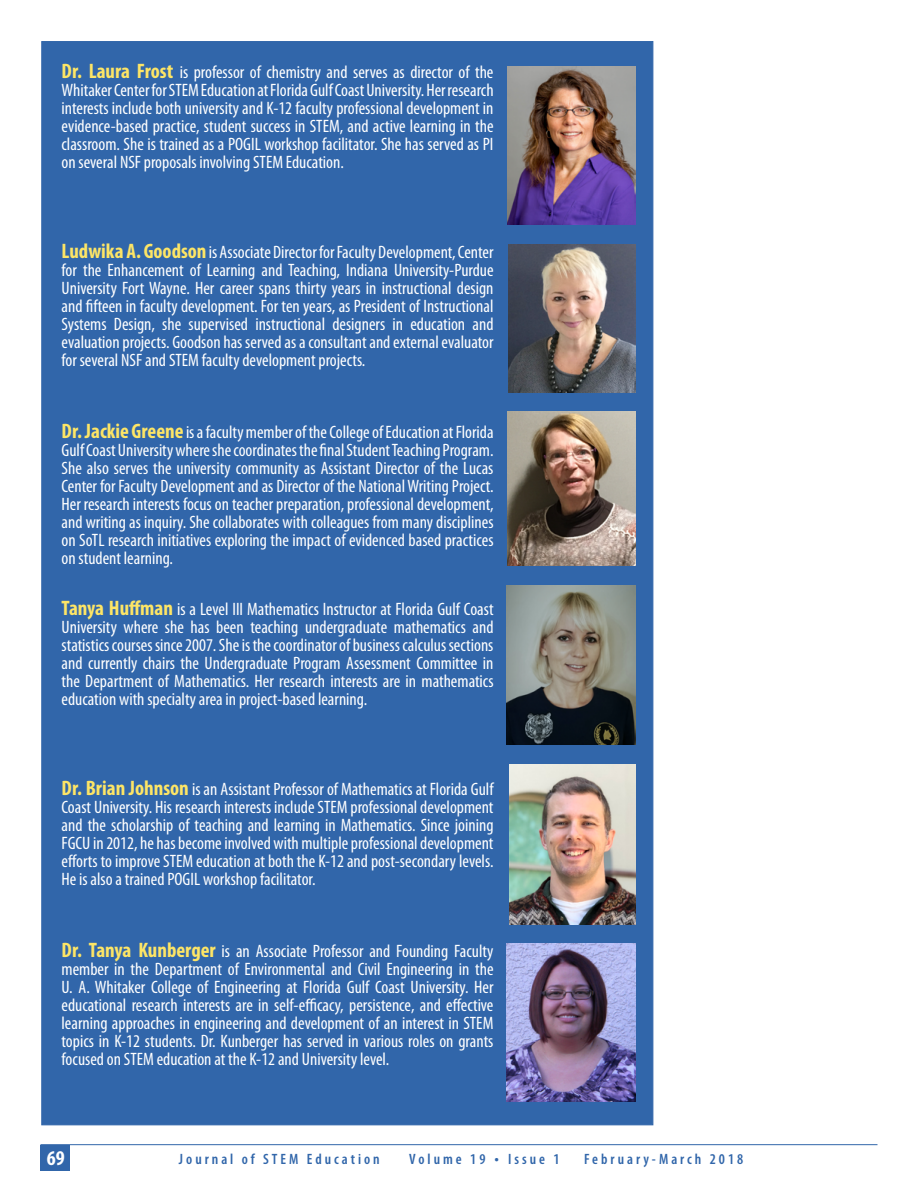
<style>
.page{position:relative;width:918px;height:1188px;background:#fff}
.page>*{position:absolute;margin:0;border:0;box-sizing:border-box;transform-origin:0 0}
.t1{font:700 condensed 21px "Myriad Pro";color:#fff}
.t2{font:condensed 18px/18px "Myriad Pro";color:#fff;text-align:justify}
.t3{font:600 condensed 15px "Myriad Pro";letter-spacing:.2em;color:#3166aa}
.s1{font-weight:700;font-size:21px;color:#fde566}
.s2{font-size:16.5px}
</style>
<div class="page">
<hr style="left:40px;top:1144px;width:838px;height:1px;background:#3166aa">
<div style="left:40px;top:1145px;width:30px;height:26px;background:#3166aa"></div>
<div style="left:41px;top:41px;width:612px;height:1084px;background:#3166aa;border:1px solid #3166aa"></div>
<img style="left:507px;top:67px;width:128px;height:158px">
<img style="left:509px;top:244px;width:126px;height:148px">
<img style="left:508px;top:412px;width:127px;height:153px">
<img style="left:507px;top:585px;width:128px;height:159px">
<img style="left:507px;top:944px;width:128px;height:158px">
<img style="left:510px;top:764px;width:125px;height:160px">
<p class="t2" style="left:62px;top:63px;width:434px"><span class="s1">Dr. Laura Frost</span> is professor of chemistry and serves as director of the Whitaker Center for STEM Education at Florida Gulf Coast University. Her research interests include both university and K-12 faculty professional development in evidence-based practice, student success in STEM, and active learning in the classroom. She is trained as a POGIL workshop facilitator. She has served as PI on several NSF proposals involving STEM Education.</p>
<p class="t2" style="left:62px;top:243px;width:434px"><span class="s1">Ludwika A. Goodson</span> is Associate Director for Faculty Development, Center for the Enhancement of Learning and Teaching, Indiana University-Purdue University Fort Wayne. Her career spans thirty years in instructional design and fifteen in faculty development. For ten years, as President of Instructional Systems Design, she supervised instructional designers in education and evaluation projects. Goodson has served as a consultant and external evaluator for several NSF and STEM faculty development projects.</p>
<p class="t2" style="left:62px;top:423px;width:434px"><span class="s1">Dr. Jackie Greene</span> is a faculty member of the College of Education at Florida Gulf Coast University where she coordinates the final Student Teaching Program.<br>She also serves the university community as Assistant Director of the Lucas Center for Faculty Development and as Director of the National Writing Project.<br>Her research interests focus on teacher preparation, professional development, and writing as inquiry. She collaborates with colleagues from many disciplines on SoTL research initiatives exploring the impact of evidenced based practices on student learning.</p>
<p class="t2" style="left:62px;top:600px;width:434px"><span class="s1">Tanya Huffman</span> is a Level III Mathematics Instructor at Florida Gulf Coast University where she has been teaching undergraduate mathematics and statistics courses since 2007. She is the coordinator of business calculus sections and currently chairs the Undergraduate Program Assessment Committee in the Department of Mathematics. Her research interests are in mathematics education with specialty area in project-based learning.</p>
<p class="t2" style="left:62px;top:780px;width:434px"><span class="s1">Dr. Brian Johnson</span> is an Assistant Professor of Mathematics at Florida Gulf Coast University. His research interests include STEM professional development and the scholarship of teaching and learning in Mathematics. Since joining FGCU in 2012, he has become involved with multiple professional development efforts to improve STEM education at both the K-12 and post-secondary levels.<br>He is also a trained POGIL workshop facilitator.</p>
<p class="t2" style="left:62px;top:942px;width:434px"><span class="s1">Dr. Tanya Kunberger</span> is an Associate Professor and Founding Faculty member in the Department of Environmental and Civil Engineering in the U. A. Whitaker College of Engineering at Florida Gulf Coast University. Her educational research interests are in self-efficacy, persistence, and effective learning approaches in engineering and development of an interest in STEM topics in K-12 students. Dr. Kunberger has served in various roles on grants focused on STEM education at the K-12 and University level.</p>
<p class="t1" style="left:47px;top:1145px;width:19px">69</p>
<p class="t3" style="left:179px;top:1150px;width:202px">Journal of STEM Education</p>
<p class="t3" style="left:409px;top:1150px;width:152px">Volume 19 <span class="s2">•</span> Issue 1</p>
<p class="t3" style="left:584px;top:1150px;width:161px">February-March 2018</p>
</div>
